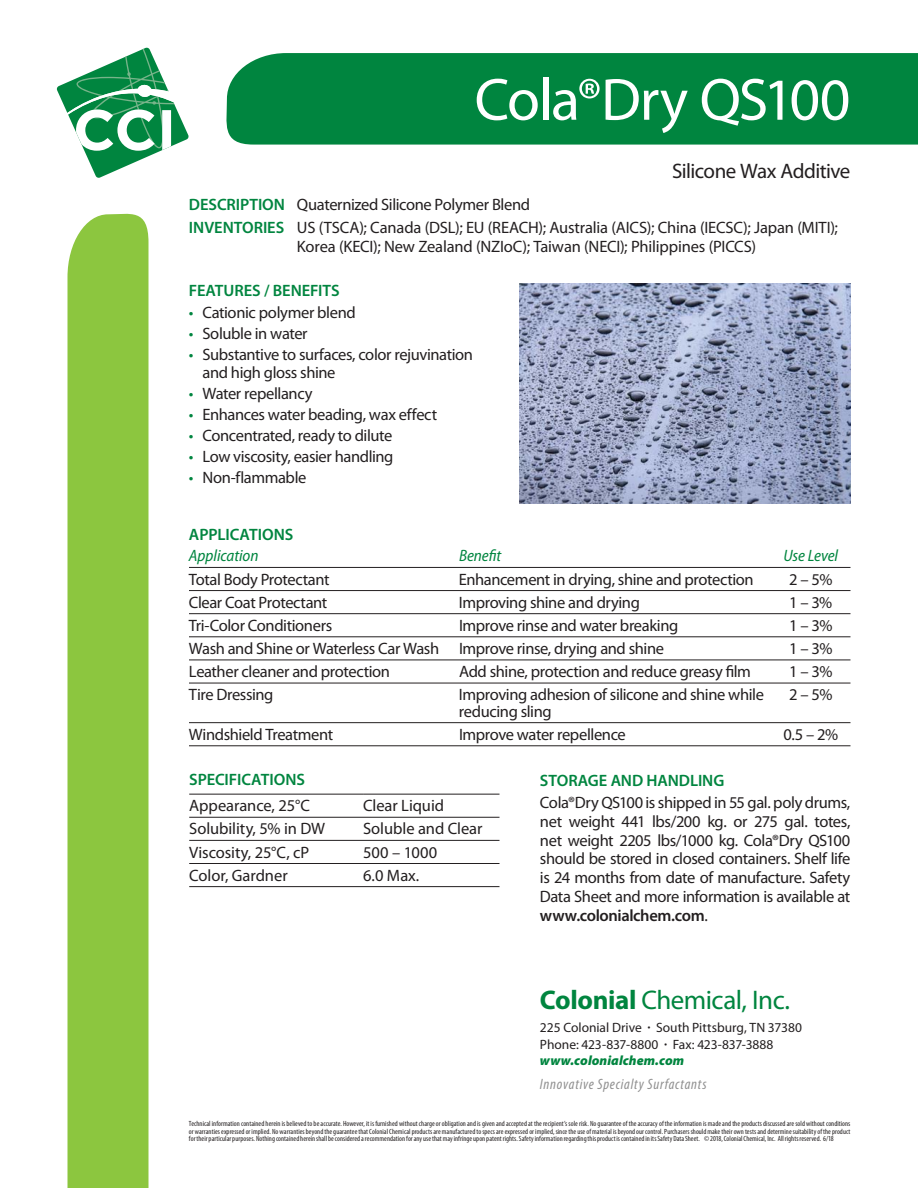
<style>
.page{position:relative;width:918px;height:1188px;background:#fff}
.page>*{position:absolute;margin:0;border:0;box-sizing:border-box;transform-origin:0 0}
.t1{font:60px "Myriad Pro";letter-spacing:-.03em;color:#fff}
.t2{font:27px "Myriad Pro";letter-spacing:-.02em;color:#00853f}
.t3{font:21px "Myriad Pro";letter-spacing:-.025em;color:#231f20}
.t4{font:16.5px/18.8px "Myriad Pro";letter-spacing:-.02em;color:#231f20}
.t5{font:600 16.5px "Myriad Pro";letter-spacing:-.005em;color:#00853f}
.t6{font:italic semi-condensed 16.5px "Myriad Pro";color:#00853f}
.t7{font:16.5px "Myriad Pro";color:#231f20}
.t8{font:italic condensed 15px "Myriad Pro";letter-spacing:.05em;color:#909090}
.t9{font:13.5px/16.5px "Myriad Pro";letter-spacing:-.005em;color:#231f20}
.t10{font:condensed 7.5px/7.5px "Myriad Pro";letter-spacing:.005em;color:#231f20;text-align:justify}
.s1{font-weight:600;color:#00853f}
.s2{color:#00853f}
.s3{font-weight:600}
.s4{font-weight:700}
.s5{font-weight:900;font-style:italic;color:#00853f}
</style>
<div class="page">
<div style="left:226px;top:53px;width:692px;height:92px;background:#00853f"></div>
<svg style="left:56px;top:47px;width:133px;height:131px"></svg>
<div style="left:68px;top:213px;width:80px;height:975px;background:#8cc63f"></div>
<hr style="left:363px;top:794px;width:137px;height:1px;background:#231f20">
<hr style="left:189px;top:817px;width:310px;height:1px;background:#231f20">
<hr style="left:189px;top:840px;width:310px;height:1px;background:#231f20">
<hr style="left:189px;top:863px;width:310px;height:1px;background:#231f20">
<hr style="left:189px;top:886px;width:310px;height:1px;background:#231f20">
<hr style="left:189px;top:794px;width:174px;height:1px;background:#231f20">
<hr style="left:189px;top:567px;width:662px;height:1px;background:#231f20">
<hr style="left:189px;top:590px;width:662px;height:1px;background:#231f20">
<hr style="left:189px;top:613px;width:662px;height:1px;background:#231f20">
<hr style="left:189px;top:636px;width:662px;height:1px;background:#231f20">
<hr style="left:189px;top:660px;width:662px;height:1px;background:#231f20">
<hr style="left:189px;top:683px;width:662px;height:1px;background:#231f20">
<hr style="left:189px;top:722px;width:662px;height:1px;background:#231f20">
<hr style="left:189px;top:745px;width:662px;height:1px;background:#231f20">
<img style="left:520px;top:284px;width:330px;height:219px">
<h1 class="t1" style="left:475px;top:77px;width:377px">Cola®Dry QS100</h1>
<p class="t3" style="left:672px;top:163px;width:180px">Silicone Wax Additive</p>
<p class="t4" style="left:189px;top:195px;width:651px;line-height:22.5px"><span class="s1">DESCRIPTION</span> Quaternized Silicone Polymer Blend<br><span class="s1">INVENTORIES</span> US (TSCA); Canada (DSL); EU (REACH); Australia (AICS); China (IECSC); Japan (MITI);</p>
<p class="t4" style="left:297px;top:239px;width:461px">Korea (KECI); New Zealand (NZIoC); Taiwan (NECI); Philippines (PICCS)</p>
<p class="t5" style="left:189px;top:281px;width:152px">FEATURES / BENEFITS</p>
<p class="t4" style="left:189px;top:304px;width:168px"><span class="s2">•</span> Cationic polymer blend</p>
<p class="t4" style="left:189px;top:325px;width:120px"><span class="s2">•</span> Soluble in water</p>
<p class="t4" style="left:202px;top:347px;width:272px;line-height:18px;text-indent:-13px"><span class="s2">•</span> Substantive to surfaces, color rejuvination and high gloss shine</p>
<p class="t4" style="left:189px;top:385px;width:125px"><span class="s2">•</span> Water repellancy</p>
<p class="t4" style="left:189px;top:406px;width:250px"><span class="s2">•</span> Enhances water beading, wax effect</p>
<p class="t4" style="left:189px;top:427px;width:205px"><span class="s2">•</span> Concentrated, ready to dilute</p>
<p class="t4" style="left:189px;top:448px;width:206px"><span class="s2">•</span> Low viscosity, easier handling</p>
<p class="t4" style="left:189px;top:469px;width:119px"><span class="s2">•</span> Non-flammable</p>
<p class="t5" style="left:189px;top:525px;width:106px">APPLICATIONS</p>
<p class="t6" style="left:189px;top:546px;width:71px">Application</p>
<p class="t6" style="left:459px;top:546px;width:44px">Benefit</p>
<p class="t6" style="left:783px;top:546px;width:56px">Use Level</p>
<p class="t4" style="left:189px;top:571px;width:142px">Total Body Protectant</p>
<p class="t4" style="left:459px;top:571px;width:297px">Enhancement in drying, shine and protection</p>
<p class="t4" style="left:789px;top:571px;width:45px">2 – 5%</p>
<p class="t4" style="left:189px;top:594px;width:140px">Clear Coat Protectant</p>
<p class="t4" style="left:459px;top:594px;width:183px">Improving shine and drying</p>
<p class="t4" style="left:789px;top:594px;width:45px">1 – 3%</p>
<p class="t4" style="left:189px;top:618px;width:145px">Tri-Color Conditioners</p>
<p class="t4" style="left:459px;top:618px;width:221px">Improve rinse and water breaking</p>
<p class="t4" style="left:789px;top:618px;width:45px">1 – 3%</p>
<p class="t4" style="left:189px;top:641px;width:477px">Wash and Shine or Waterless Car Wash Improve rinse, drying and shine</p>
<p class="t4" style="left:789px;top:641px;width:45px">1 – 3%</p>
<p class="t4" style="left:189px;top:664px;width:203px">Leather cleaner and protection</p>
<p class="t4" style="left:459px;top:664px;width:293px">Add shine, protection and reduce greasy film</p>
<p class="t4" style="left:789px;top:664px;width:45px">1 – 3%</p>
<p class="t4" style="left:189px;top:687px;width:86px">Tire Dressing</p>
<p class="t4" style="left:459px;top:688px;width:307px;line-height:16.5px">Improving adhesion of silicone and shine while reducing sling</p>
<p class="t4" style="left:789px;top:687px;width:45px">2 – 5%</p>
<p class="t4" style="left:189px;top:727px;width:146px">Windshield Treatment</p>
<p class="t4" style="left:459px;top:727px;width:168px">Improve water repellence</p>
<p class="t4" style="left:783px;top:727px;width:56px">0.5 – 2%</p>
<p class="t5" style="left:189px;top:770px;width:117px">SPECIFICATIONS</p>
<p class="t4" style="left:189px;top:798px;width:122px">Appearance, 25°C</p>
<p class="t4" style="left:363px;top:798px;width:82px">Clear Liquid</p>
<p class="t4" style="left:189px;top:821px;width:137px">Solubility, 5% in DW</p>
<p class="t4" style="left:363px;top:821px;width:121px">Soluble and Clear</p>
<p class="t4" style="left:189px;top:844px;width:121px">Viscosity, 25°C, cP</p>
<p class="t4" style="left:363px;top:844px;width:76px">500 – 1000</p>
<p class="t7" style="left:189px;top:869px;width:100px">Color, Gardner</p>
<p class="t4" style="left:363px;top:867px;width:58px">6.0 Max.</p>
<p class="t5" style="left:540px;top:771px;width:186px">STORAGE AND HANDLING</p>
<p class="t4" style="left:540px;top:795px;width:312px;text-align:justify">Cola®Dry QS100 is shipped in 55 gal. poly drums, net weight 441 lbs/200 kg. or 275 gal. totes, net weight 2205 lbs/1000 kg. Cola®Dry QS100 should be stored in closed containers. Shelf life is 24 months from date of manufacture. Safety Data Sheet and more information is available at <span class="s3">www.colonialchem.com</span>.</p>
<h2 class="t2" style="left:540px;top:990px;width:252px"><span class="s4">Colonial</span> Chemical, Inc.</h2>
<p class="t9" style="left:540px;top:1021px;width:263px">225 Colonial Drive <span class="s3">·</span> South Pittsburg, TN 37380<br>Phone: 423-837-8800 <span class="s3">·</span> Fax: 423-837-3888 <span class="s5">www.colonialchem.com</span></p>
<p class="t8" style="left:540px;top:1075px;width:168px">Innovative Specialty Surfactants</p>
<p class="t10" style="left:189px;top:1121px;width:663px">Technical information contained herein is believed to be accurate. However, it is furnished without charge or obligation and is given and accepted at the recipient’s sole risk. No guarantee of the accuracy of the information is made and the products discussed are sold without conditions or warranties expressed or implied. No warranties beyond the guarantee that Colonial Chemical products are manufactured to specs are expressed or implied, since the use of material is beyond our control. Purchasers should make their own tests and determine suitability of the product for their particular purposes. Nothing contained herein shall be considered a recommendation for any use that may infringe upon patent rights. Safety information regarding this product is contained in its Safety Data Sheet. © 2018, Colonial Chemical, Inc. All rights reserved. 6/18</p>
</div>
